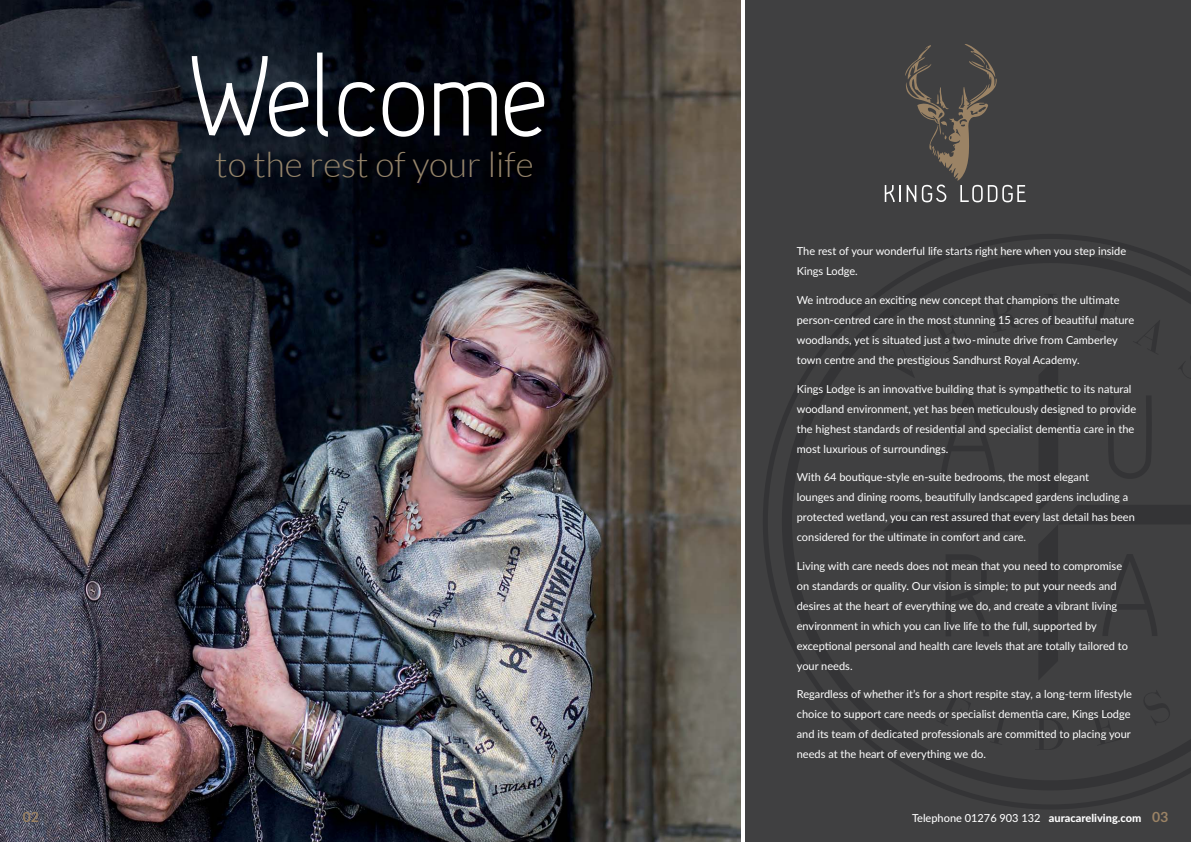
<style>
.page{position:relative;width:1191px;height:842px;background:#fff}
.page>*{position:absolute;margin:0;border:0;box-sizing:border-box;transform-origin:0 0}
.t1{font:300 126px "Hallosans";letter-spacing:-.01em;color:#fff}
.t2{font:300 35px "Lato";color:#96856b}
.t3{font:700 14px "Lato";color:#9b8365}
.t4{font:11px/20px "Lato";color:#fff}
.t5{font:500 11px "Lato";color:#fff}
.s1{font-weight:800}
.s2{font-weight:700;font-size:14px;color:#9b8365}
</style>
<div class="page">
<div style="left:746px;top:0;width:445px;height:842px;background:#404041"></div>
<img style="left:0;top:0;width:740px;height:842px">
<svg style="left:763px;top:234px;width:428px;height:575px"></svg>
<svg style="left:882px;top:294px;width:309px;height:386px"></svg>
<svg style="left:936px;top:693px;width:35px;height:33px"></svg>
<svg style="left:989px;top:712px;width:20px;height:33px"></svg>
<svg style="left:1035px;top:719px;width:29px;height:31px"></svg>
<svg style="left:1089px;top:710px;width:33px;height:36px"></svg>
<svg style="left:1142px;top:690px;width:29px;height:36px"></svg>
<svg style="left:884px;top:44px;width:141px;height:158px"></svg>
<h1 class="t1" style="left:188px;top:47px;width:363px">Welcome</h1>
<h2 class="t2" style="left:215px;top:152px;width:320px">to the rest of your life</h2>
<p class="t4" style="left:797px;top:242px;width:331px">The rest of your wonderful life starts right here when you step inside<br>Kings Lodge.</p>
<p class="t4" style="left:797px;top:290px;width:339px">We introduce an exciting new concept that champions the ultimate person-centred care in the most stunning 15 acres of beautiful mature woodlands, yet is situated just a two-minute drive from Camberley town centre and the prestigious Sandhurst Royal Academy.</p>
<p class="t4" style="left:797px;top:378px;width:341px">Kings Lodge is an innovative building that is sympathetic to its natural woodland environment, yet has been meticulously designed to provide the highest standards of residential and specialist dementia care in the most luxurious of surroundings.</p>
<p class="t4" style="left:797px;top:466px;width:339px">With 64 boutique-style en-suite bedrooms, the most elegant<br>lounges and dining rooms, beautifully landscaped gardens including a protected wetland, you can rest assured that every last detail has been considered for the ultimate in comfort and care.</p>
<p class="t4" style="left:797px;top:555px;width:333px">Living with care needs does not mean that you need to compromise on standards or quality. Our vision is simple; to put your needs and desires at the heart of everything we do, and create a vibrant living environment in which you can live life to the full, supported by exceptional personal and health care levels that are totally tailored to your needs.</p>
<p class="t4" style="left:797px;top:683px;width:337px">Regardless of whether it’s for a short respite stay, a long-term lifestyle choice to support care needs or specialist dementia care, Kings Lodge and its team of dedicated professionals are committed to placing your needs at the heart of everything we do.</p>
<p class="t3" style="left:23px;top:811px;width:18px">02</p>
<p class="t5" style="left:912px;top:814px;width:258px">Telephone 01276 903 132 <span class="s1">auracareliving.com</span> <span class="s2">03</span></p>
</div>
